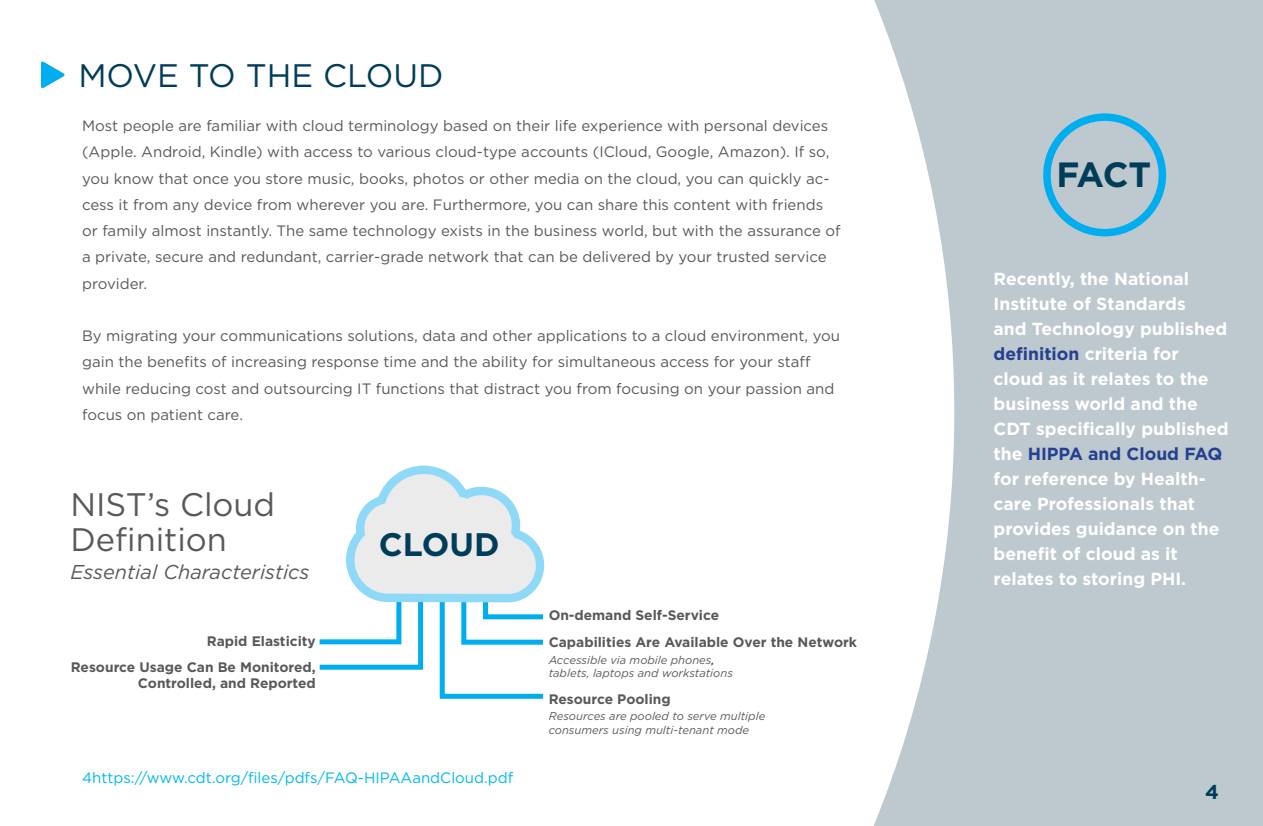
<style>
.page{position:relative;width:1263px;height:826px;background:#fff}
.page>*{position:absolute;margin:0;border:0;box-sizing:border-box;transform-origin:0 0}
.t1{font:700 35px "Gotham";color:#003d58}
.t2{font:32.5px/35px "Gotham";color:#58595b}
.t3{font:32.5px "Gotham";color:#003d58}
.t4{font:700 32.5px "Gotham";color:#003d58}
.t5{font:italic 20px "Gotham";color:#58595b}
.t6{font:700 20px "Gotham";color:#003d58}
.t7{font:700 17.5px/25px "Gotham";color:#fff}
.t8{font:15px/26.2px "Gotham";color:#58595b}
.t9{font:15px "Gotham";color:#00b9f1}
.t10{font:700 13.75px/26px "Gotham";color:#58595b;text-align:right}
.t11{font:italic 11.25px/13.8px "Gotham";color:#58595b}
.s1{color:#25408f}
</style>
<div class="page">
<svg style="left:874px;top:0;width:388px;height:825px;background:#c6cfd5"></svg>
<svg style="left:41px;top:61px;width:24px;height:27px"></svg>
<div style="left:1043px;top:113px;width:123px;height:123px;border:8px solid #00aeef;border-radius:50%"></div>
<svg style="left:319px;top:465px;width:226px;height:234px"></svg>
<h2 class="t3" style="left:78px;top:58px;width:367px">MOVE TO THE CLOUD</h2>
<p class="t8" style="left:82px;top:112px;width:760px">Most people are familiar with cloud terminology based on their life experience with personal devices (Apple. Android, Kindle) with access to various cloud-type accounts (ICloud, Google, Amazon). If so, you know that once you store music, books, photos or other media on the cloud, you can quickly ac&shy;cess it from any device from wherever you are. Furthermore, you can share this content with friends or family almost instantly. The same technology exists in the business world, but with the assurance of a private, secure and redundant, carrier-grade network that can be delivered by your trusted service provider.</p>
<p class="t8" style="left:82px;top:322px;width:759px">By migrating your communications solutions, data and other applications to a cloud environment, you gain the benefits of increasing response time and the ability for simultaneous access for your staff while reducing cost and outsourcing IT functions that distract you from focusing on your passion and focus on patient care.</p>
<h2 class="t2" style="left:70px;top:486px;width:206px">NIST’s Cloud<br>Definition</h2>
<h3 class="t5" style="left:70px;top:560px;width:240px">Essential Characteristics</h3>
<p class="t10" style="left:71px;top:627px;width:246px">Rapid Elasticity<br>Resource Usage Can Be Monitored,</p>
<p class="t10" style="left:138px;top:669px;width:179px">Controlled, and Reported</p>
<h2 class="t4" style="left:379px;top:525px;width:122px">CLOUD</h2>
<p class="t9" style="left:82px;top:769px;width:433px">4https://www.cdt.org/files/pdfs/FAQ-HIPAAandCloud.pdf</p>
<p class="t10" style="left:548px;top:601px;width:172px">On-demand Self-Service</p>
<p class="t10" style="left:548px;top:628px;width:310px">Capabilities Are Available Over the Network</p>
<p class="t11" style="left:548px;top:652px;width:186px">Accessible via mobile phones, tablets, laptops and workstations</p>
<p class="t11" style="left:548px;top:708px;width:218px">Resources are pooled to serve multiple consumers using multi-tenant mode</p>
<p class="t10" style="left:548px;top:685px;width:124px">Resource Pooling</p>
<h1 class="t1" style="left:1056px;top:154px;width:96px">FACT</h1>
<p class="t7" style="left:993px;top:265px;width:237px">Recently, the National<br>Institute of Standards<br>and Technology published <span class="s1">definition</span> criteria for cloud as it relates to the business world and the<br>CDT specifically published the <span class="s1">HIPPA and Cloud FAQ </span>for reference by Health&shy;care Professionals that provides guidance on the benefit of cloud as it relates to storing PHI.</p>
<h3 class="t6" style="left:1205px;top:779px;width:15px">4</h3>
</div>
